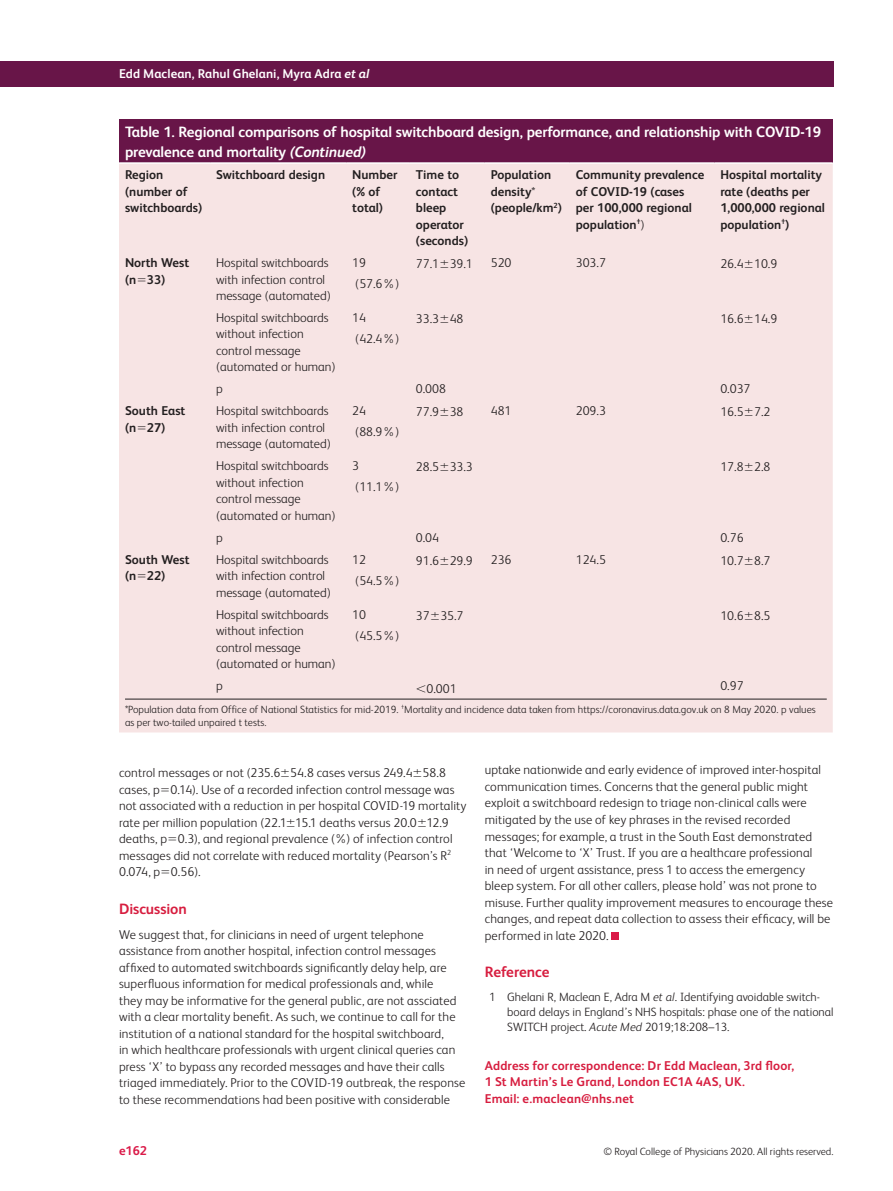
<style>
.page{position:relative;width:893px;height:1191px;background:#fff}
.page>*{position:absolute;margin:0;border:0;box-sizing:border-box;transform-origin:0 0}
.table-wrap_caption_P{font:700 15px/20.2px "FS Albert";letter-spacing:-.01em;color:#fff}
.body_H1{font:700 15px "FS Albert";letter-spacing:-.005em;color:#d71d3f}
.back_ref-list_TITLE{font:700 15px "FS Albert";letter-spacing:-.01em;color:#d71d3f}
.body_sec_P_noIndent{font:300 12.75px/16.5px "FS Albert";letter-spacing:.01em;color:#231f20}
.tbody_left{font:300 12.75px/16.5px "FS Albert";color:#231f20}
.body_sec_P_Indent{font:300 12.75px/16.5px "FS Albert";letter-spacing:.01em;color:#231f20}
.tbody_left-2{font:700 12.75px/16.5px "FS Albert";color:#231f20}
.article-meta_author{font:700 12.75px/16.5px "FS Albert";letter-spacing:.01em;color:#d71d3f}
.t1{font:700 12.75px "FS Albert";letter-spacing:.005em;color:#fff}
.t2{font:700 12.75px "FS Albert";color:#da1a48}
.back_ref-list_REF_1{font:300 12px/15px "FS Albert";color:#231f20}
.table-wrap-foot_fn_P{font:300 10.5px/13.5px "FS Albert";color:#231f20}
.s1{font-style:italic}
.s2{font-weight:300}
</style>
<div class="page">
<div style="left:119px;top:119px;width:714px;height:44px;background:#681548"></div>
<div style="left:119px;top:164px;width:714px;height:568px;background:#f7e4e4"></div>
<hr style="left:119px;top:162px;width:91px;height:2px;background:#fff">
<hr style="left:210px;top:162px;width:136px;height:2px;background:#fff">
<hr style="left:346px;top:162px;width:64px;height:2px;background:#fff">
<hr style="left:410px;top:162px;width:75px;height:2px;background:#fff">
<hr style="left:485px;top:162px;width:85px;height:2px;background:#fff">
<hr style="left:570px;top:162px;width:144px;height:2px;background:#fff">
<hr style="left:714px;top:162px;width:119px;height:2px;background:#fff">
<hr style="left:125px;top:698px;width:702px;height:1px;background:#231f20">
<div style="left:611px;top:932px;width:8px;height:7px;background:#da1a48"></div>
<div style="left:0;top:62px;width:833px;height:25px;background:#681548"></div>
<svg style="left:138px;top:278px;width:7px;height:3px"></svg>
<svg style="left:441px;top:260px;width:7px;height:8px"></svg>
<svg style="left:745px;top:260px;width:8px;height:8px"></svg>
<svg style="left:441px;top:315px;width:7px;height:8px"></svg>
<svg style="left:745px;top:315px;width:8px;height:8px"></svg>
<svg style="left:138px;top:426px;width:7px;height:3px"></svg>
<svg style="left:441px;top:408px;width:7px;height:8px"></svg>
<svg style="left:745px;top:408px;width:8px;height:8px"></svg>
<svg style="left:441px;top:463px;width:7px;height:8px"></svg>
<svg style="left:745px;top:463px;width:8px;height:8px"></svg>
<svg style="left:138px;top:575px;width:7px;height:2px"></svg>
<svg style="left:441px;top:557px;width:7px;height:7px"></svg>
<svg style="left:745px;top:557px;width:8px;height:7px"></svg>
<svg style="left:431px;top:612px;width:8px;height:7px"></svg>
<svg style="left:745px;top:612px;width:8px;height:7px"></svg>
<svg style="left:417px;top:685px;width:8px;height:7px"></svg>
<p class="t1" style="left:119px;top:66px;width:252px">Edd Maclean, Rahul Ghelani, Myra Adra <span class="s1">et al</span></p>
<p class="table-wrap_caption_P" style="left:125px;top:121px;width:698px">Table 1. Regional comparisons of hospital switchboard design, performance, and relationship with COVID-19 prevalence and mortality <span class="s1">(Continued)</span></p>
<p class="tbody_left-2" style="left:125px;top:166px;width:79px">Region (number of switchboards)</p>
<p class="tbody_left-2" style="left:216px;top:166px;width:111px">Switchboard design</p>
<p class="tbody_left-2" style="left:352px;top:166px;width:47px">Number (% of total)</p>
<p class="tbody_left-2" style="left:416px;top:166px;width:54px">Time to contact bleep operator (seconds)</p>
<p class="tbody_left-2" style="left:491px;top:166px;width:73px">Population density<span class="s2">* </span>(people/km<sup>2</sup>)</p>
<p class="tbody_left-2" style="left:576px;top:166px;width:130px">Community prevalence of COVID-19 (cases per 100,000 regional population<sup>†</sup><span class="s2">)</span></p>
<p class="tbody_left-2" style="left:720px;top:166px;width:106px">Hospital mortality rate (deaths per<br>1,000,000 regional population<sup>†</sup>)</p>
<p class="tbody_left-2" style="left:125px;top:254px;width:66px">North West (n 33)</p>
<p class="tbody_left" style="left:216px;top:254px;width:116px">Hospital switchboards with infection control message (automated)</p>
<p class="tbody_left" style="left:352px;top:254px;width:15px">19</p>
<p class="tbody_left" style="left:416px;top:255px;width:58px">77.1 39.1</p>
<p class="tbody_left" style="left:491px;top:254px;width:22px">520</p>
<p class="tbody_left" style="left:576px;top:254px;width:32px">303.7</p>
<p class="tbody_left" style="left:720px;top:255px;width:58px">26.4 10.9</p>
<p class="tbody_left" style="left:355px;top:275px;width:46px">(57.6%)</p>
<p class="tbody_left" style="left:216px;top:309px;width:114px">Hospital switchboards without infection control message</p>
<p class="tbody_left" style="left:216px;top:359px;width:121px">(automated or human)</p>
<p class="tbody_left" style="left:352px;top:309px;width:15px">14</p>
<p class="tbody_left" style="left:355px;top:330px;width:46px">(42.4%)</p>
<p class="tbody_left" style="left:416px;top:310px;width:49px">33.3 48</p>
<p class="tbody_left" style="left:720px;top:310px;width:58px">16.6 14.9</p>
<p class="tbody_left" style="left:216px;top:381px;width:8px">p</p>
<p class="tbody_left" style="left:416px;top:381px;width:32px">0.008</p>
<p class="tbody_left" style="left:720px;top:381px;width:32px">0.037</p>
<p class="tbody_left-2" style="left:125px;top:403px;width:62px">South East (n 27)</p>
<p class="tbody_left" style="left:216px;top:403px;width:116px">Hospital switchboards with infection control message (automated)</p>
<p class="tbody_left" style="left:352px;top:403px;width:15px">24</p>
<p class="tbody_left" style="left:355px;top:423px;width:46px">(88.9%)</p>
<p class="tbody_left" style="left:416px;top:404px;width:49px">77.9 38</p>
<p class="tbody_left" style="left:491px;top:403px;width:22px">481</p>
<p class="tbody_left" style="left:576px;top:403px;width:32px">209.3</p>
<p class="tbody_left" style="left:720px;top:404px;width:52px">16.5 7.2</p>
<p class="tbody_left" style="left:216px;top:457px;width:114px">Hospital switchboards without infection control message</p>
<p class="tbody_left" style="left:216px;top:507px;width:121px">(automated or human)</p>
<p class="tbody_left" style="left:352px;top:457px;width:8px">3</p>
<p class="tbody_left" style="left:355px;top:478px;width:46px">(11.1%)</p>
<p class="tbody_left" style="left:416px;top:459px;width:58px">28.5 33.3</p>
<p class="tbody_left" style="left:720px;top:459px;width:52px">17.8 2.8</p>
<p class="tbody_left" style="left:216px;top:529px;width:8px">p</p>
<p class="tbody_left" style="left:416px;top:529px;width:25px">0.04</p>
<p class="tbody_left" style="left:720px;top:529px;width:25px">0.76</p>
<p class="tbody_left-2" style="left:125px;top:551px;width:66px">South West (n 22)</p>
<p class="tbody_left" style="left:216px;top:551px;width:116px">Hospital switchboards with infection control message (automated)</p>
<p class="tbody_left" style="left:352px;top:551px;width:15px">12</p>
<p class="tbody_left" style="left:355px;top:572px;width:46px">(54.5%)</p>
<p class="tbody_left" style="left:416px;top:552px;width:58px">91.6 29.9</p>
<p class="tbody_left" style="left:491px;top:551px;width:22px">236</p>
<p class="tbody_left" style="left:576px;top:551px;width:32px">124.5</p>
<p class="tbody_left" style="left:720px;top:552px;width:52px">10.7 8.7</p>
<p class="tbody_left" style="left:216px;top:606px;width:114px">Hospital switchboards without infection control message</p>
<p class="tbody_left" style="left:216px;top:655px;width:121px">(automated or human)</p>
<p class="tbody_left" style="left:352px;top:606px;width:15px">10</p>
<p class="tbody_left" style="left:355px;top:627px;width:46px">(45.5%)</p>
<p class="tbody_left" style="left:416px;top:607px;width:49px">37 35.7</p>
<p class="tbody_left" style="left:720px;top:607px;width:52px">10.6 8.5</p>
<p class="tbody_left" style="left:216px;top:677px;width:8px">p</p>
<p class="tbody_left" style="left:427px;top:680px;width:32px">0.001</p>
<p class="tbody_left" style="left:720px;top:677px;width:25px">0.97</p>
<p class="table-wrap-foot_fn_P" style="left:125px;top:702px;width:692px">*Population data from Office of National Statistics for mid-2019. <sup>†</sup>Mortality and incidence data taken from https://coronavirus.data.gov.uk on 8 May 2020. p values as per two-tailed unpaired t tests.</p>
<p class="body_sec_P_Indent" style="left:119px;top:764px;width:349px">control messages or not (235.6 54.8 cases versus 249.4 58.8 cases, p 0.14). Use of a recorded infection control message was not associated with a reduction in per hospital COVID-19 mortality rate per million population (22.1 15.1 deaths versus 20.0 12.9 deaths, p 0.3), and regional prevalence (%) of infection control messages did not correlate with reduced mortality (Pearson’s R<sup>2<br></sup>0.074, p 0.56).</p>
<p class="body_H1" style="left:119px;top:900px;width:69px">Discussion</p>
<p class="body_sec_P_noIndent" style="left:119px;top:926px;width:348px">We suggest that, for clinicians in need of urgent telephone assistance from another hospital, infection control messages affixed to automated switchboards significantly delay help, are superfluous information for medical professionals and, while<br>they may be informative for the general public, are not assciated with a clear mortality benefit. As such, we continue to call for the institution of a national standard for the hospital switchboard,<br>in which healthcare professionals with urgent clinical queries can press ‘X’ to bypass any recorded messages and have their calls triaged immediately. Prior to the COVID-19 outbreak, the response to these recommendations had been positive with considerable</p>
<p class="body_sec_P_noIndent" style="left:485px;top:761px;width:350px">uptake nationwide and early evidence of improved inter-hospital communication times. Concerns that the general public might exploit a switchboard redesign to triage non-clinical calls were mitigated by the use of key phrases in the revised recorded messages; for example, a trust in the South East demonstrated that ‘Welcome to ‘X’ Trust. If you are a healthcare professional<br>in need of urgent assistance, press 1 to access the emergency bleep system. For all other callers, please hold’ was not prone to misuse. Further quality improvement measures to encourage these changes, and repeat data collection to assess their efficacy, will be performed in late 2020.</p>
<p class="back_ref-list_TITLE" style="left:485px;top:963px;width:66px">Reference</p>
<p class="back_ref-list_REF_1" style="left:507px;top:989px;width:328px;text-indent:-18px">1 Ghelani R, Maclean E, Adra M <span class="s1">et al</span>. Identifying avoidable switch&shy;board delays in England’s NHS hospitals: phase one of the national<br>SWITCH project. <span class="s1">Acute Med</span> 2019;18:208–13.</p>
<p class="article-meta_author" style="left:485px;top:1057px;width:311px">Address for correspondence: Dr Edd Maclean, 3rd floor,<br>1 St Martin’s Le Grand, London EC1A 4AS, UK.<br>Email: e.maclean@nhs.net</p>
<p class="t2" style="left:119px;top:1143px;width:30px">e162</p>
<p class="table-wrap-foot_fn_P" style="left:604px;top:1144px;width:231px">© Royal College of Physicians 2020. All rights reserved.</p>
</div>
